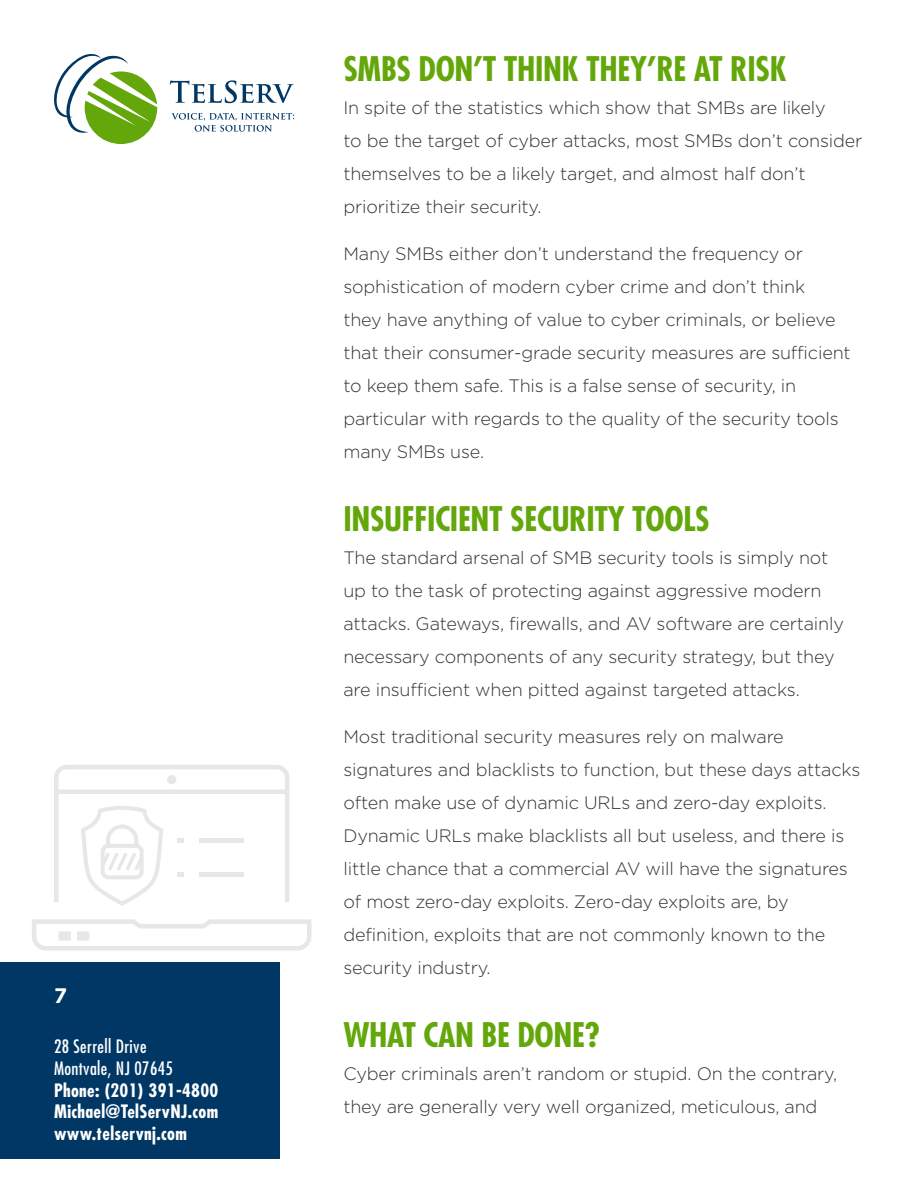
<style>
.page{position:relative;width:918px;height:1188px;background:#fff}
.page>*{position:absolute;margin:0;border:0;box-sizing:border-box;transform-origin:0 0}
.t1{font:700 condensed 33px "Futura Std";letter-spacing:-.01em;color:#63a70a}
.t2{font:700 21px "Gotham";color:#fff}
.t3{font:300 18px/33px "Gotham";letter-spacing:-.01em;color:#333}
.t4{font:700 condensed 18px/21.6px "Futura Std";letter-spacing:.02em;color:#fff;text-align:justify}
.t5{font:condensed 18px/21.6px "Futura Std";letter-spacing:.02em;color:#fff}
</style>
<div class="page">
<div style="left:0;top:962px;width:280px;height:197px;background:#003764"></div>
<svg style="left:32px;top:919px;width:279px;height:31px"></svg>
<svg style="left:54px;top:765px;width:235px;height:141px"></svg>
<svg style="left:54px;top:54px;width:103px;height:90px"></svg>
<svg style="left:170px;top:80px;width:124px;height:23px"></svg>
<svg style="left:171px;top:113px;width:123px;height:19px"></svg>
<p class="t2" style="left:54px;top:983px;width:14px">7</p>
<p class="t5" style="left:54px;top:1036px;width:120px">28 Serrell Drive<br>Montvale, NJ 07645</p>
<p class="t4" style="left:54px;top:1079px;width:166px">Phone: (201) 391-4800<br>Michael@TelServNJ.com www.telservnj.com</p>
<h1 class="t1" style="left:343px;top:49px;width:445px">SMBS DON’T THINK THEY’RE AT RISK</h1>
<p class="t3" style="left:343px;top:91px;width:520px">In spite of the statistics which show that SMBs are likely<br>to be the target of cyber attacks, most SMBs don’t consider themselves to be a likely target, and almost half don’t prioritize their security.</p>
<p class="t3" style="left:343px;top:237px;width:509px">Many SMBs either don’t understand the frequency or sophistication of modern cyber crime and don’t think<br>they have anything of value to cyber criminals, or believe that their consumer-grade security measures are sufficient to keep them safe. This is a false sense of security, in particular with regards to the quality of the security tools many SMBs use.</p>
<h1 class="t1" style="left:343px;top:499px;width:368px">INSUFFICIENT SECURITY TOOLS</h1>
<p class="t3" style="left:343px;top:541px;width:502px">The standard arsenal of SMB security tools is simply not up to the task of protecting against aggressive modern attacks. Gateways, firewalls, and AV software are certainly necessary components of any security strategy, but they are insufficient when pitted against targeted attacks.</p>
<p class="t3" style="left:343px;top:720px;width:518px">Most traditional security measures rely on malware signatures and blacklists to function, but these days attacks often make use of dynamic URLs and zero-day exploits.<br>Dynamic URLs make blacklists all but useless, and there is little chance that a commercial AV will have the signatures of most zero-day exploits. Zero-day exploits are, by definition, exploits that are not commonly known to the security industry.</p>
<h1 class="t1" style="left:343px;top:1015px;width:258px">WHAT CAN BE DONE?</h1>
<p class="t3" style="left:343px;top:1057px;width:495px">Cyber criminals aren’t random or stupid. On the contrary, they are generally very well organized, meticulous, and</p>
</div>
